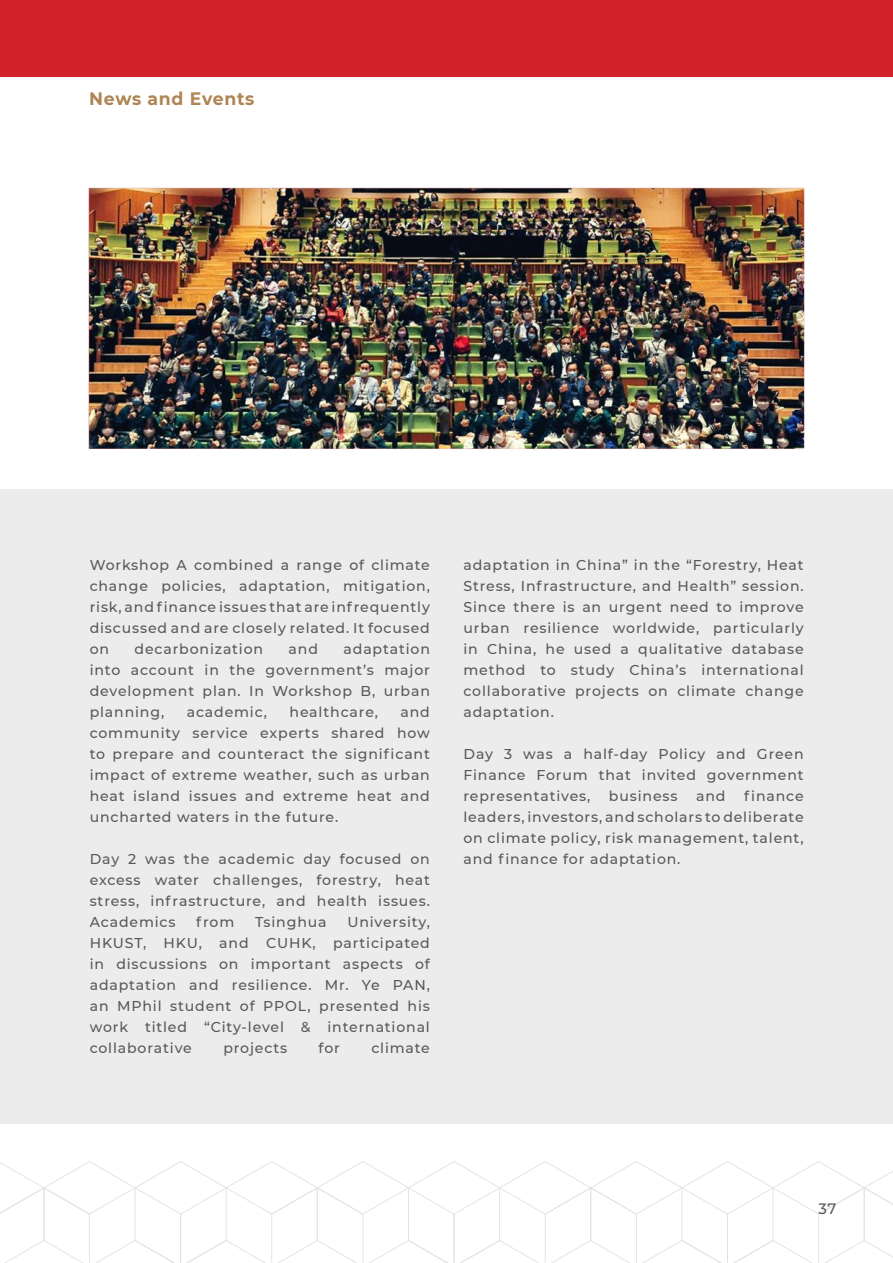
<style>
.page{position:relative;width:893px;height:1263px;background:#fff}
.page>*{position:absolute;margin:0;border:0;box-sizing:border-box;transform-origin:0 0}
.t1{font:700 18px "Montserrat";letter-spacing:.04em;color:#ae8553;scale:.96 1}
.t2{font:500 15px "Montserrat";color:#58595b}
.t3{font:500 14.25px/21px "Montserrat";letter-spacing:.06em;color:#58595b;text-align:justify}
</style>
<div class="page">
<img style="left:0;top:0;width:893px;height:1263px">
<p class="t1" style="left:89px;top:85px;width:174px">News and Events</p>
<p class="t3" style="left:90px;top:553px;width:342px">Workshop A combined a range of climate change policies, adaptation, mitigation, risk, and finance issues that are infrequently discussed and are closely related. It focused on</p>
<p class="t3" style="left:90px;top:637px;width:342px;text-indent:254px">adaptation into account in the government’s major development plan. In Workshop B, urban planning,</p>
<p class="t3" style="left:135px;top:637px;width:130px">decarbonization</p>
<p class="t3" style="left:289px;top:637px;width:31px">and</p>
<p class="t3" style="left:187px;top:700px;width:82px">academic,</p>
<p class="t3" style="left:290px;top:700px;width:90px">healthcare,</p>
<p class="t3" style="left:90px;top:700px;width:342px;text-indent:311px">and community service experts shared how to prepare and counteract the significant impact of extreme weather, such as urban heat island issues and extreme heat and uncharted waters in the future.</p>
<p class="t3" style="left:90px;top:847px;width:342px">Day 2 was the academic day focused on excess water challenges, forestry, heat stress, infrastructure, and health issues.<br>Academics</p>
<p class="t3" style="left:90px;top:910px;width:342px;text-indent:258px">University, HKUST, HKU, and CUHK, participated in discussions on important aspects of adaptation and resilience. Mr. Ye PAN, an MPhil student of PPOL, presented his work titled “City-level &amp; international collaborative</p>
<p class="t3" style="left:196px;top:910px;width:40px">from</p>
<p class="t3" style="left:255px;top:910px;width:73px">Tsinghua</p>
<p class="t3" style="left:223px;top:1036px;width:65px">projects</p>
<p class="t3" style="left:319px;top:1036px;width:23px">for</p>
<p class="t3" style="left:371px;top:1036px;width:60px">climate</p>
<p class="t3" style="left:463px;top:553px;width:342px">adaptation in China” in the “Forestry, Heat Stress, Infrastructure, and Health” session.<br>Since there is an urgent need to improve urban resilience worldwide, particularly in China, he used a qualitative database method to study China’s international collaborative projects on climate change adaptation.</p>
<p class="t3" style="left:463px;top:742px;width:342px">Day 3 was a half-day Policy and Green Finance Forum that invited government representatives,</p>
<p class="t3" style="left:463px;top:784px;width:342px;text-indent:281px">finance leaders, investors, and scholars to deliberate on climate policy, risk management, talent, and finance for adaptation.</p>
<p class="t3" style="left:609px;top:784px;width:70px">business</p>
<p class="t3" style="left:696px;top:784px;width:31px">and</p>
<p class="t2" style="left:819px;top:1198px;width:19px">37</p>
</div>
